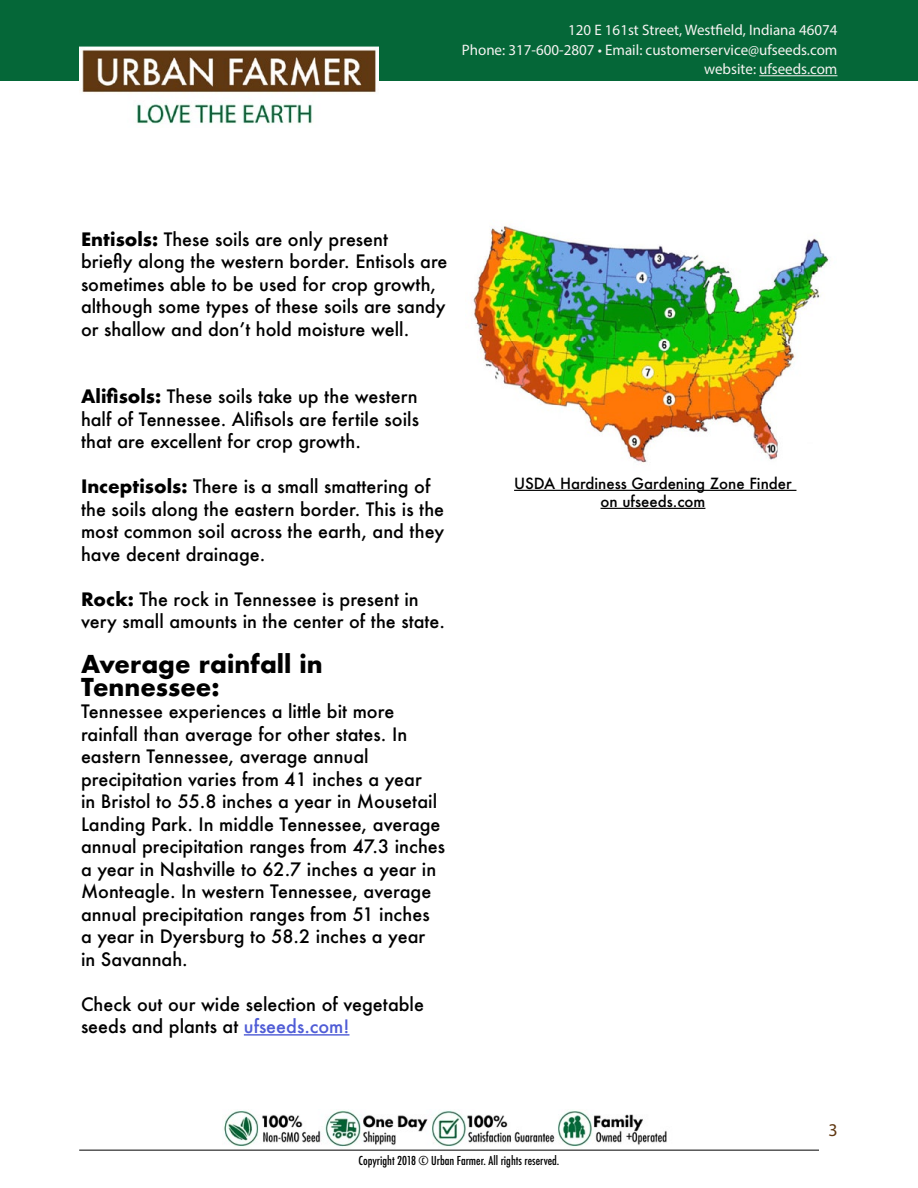
<style>
.page{position:relative;width:918px;height:1188px;background:#fff}
.page>*{position:absolute;margin:0;border:0;box-sizing:border-box;transform-origin:0 0}
.t1{font:700 24px/22.5px "Futura";color:#000}
.t2{font:500 18px/22.5px "Futura";color:#000}
.t3{font:18px "Myriad Pro";color:#603812}
.t4{font:15.15px/19.5px "Myriad Pro";color:#f5f3f1;text-align:right}
.t5{font:500 15px/18px "Futura";color:#000;text-align:center}
.t6{font:500 condensed 12px "Futura";color:#000}
.s1{font-weight:700}
.s2{color:#4f5cd6}
</style>
<div class="page">
<hr style="left:79px;top:1150px;width:740px;height:1px;background:#000">
<div style="left:0;top:0;width:918px;height:81px;background:#056738"></div>
<hr style="left:514px;top:490px;width:282px;height:1px;background:#000">
<hr style="left:601px;top:508px;width:104px;height:1px;background:#000">
<hr style="left:759px;top:75px;width:78px;height:1px;background:#f5f3f1">
<hr style="left:244px;top:1034px;width:105px;height:2px;background:#4f5cd6">
<img style="left:223px;top:1110px;width:444px;height:37px">
<img style="left:473px;top:226px;width:356px;height:237px">
<img style="left:79px;top:47px;width:299px;height:77px">
<p class="t4" style="left:462px;top:20px;width:377px">120 E 161st Street, Westfield, Indiana 46074<br>Phone: 317-600-2807 • Email: customerservice@ufseeds.com website: ufseeds.com</p>
<p class="t2" style="left:81px;top:227px;width:368px"><span class="s1">Entisols:</span> These soils are only present<br>briefly along the western border. Entisols are sometimes able to be used for crop growth, although some types of these soils are sandy or shallow and don’t hold moisture well.</p>
<p class="t2" style="left:81px;top:385px;width:339px;text-align:justify"><span class="s1">Alifisols:</span> These soils take up the western half of Tennessee. Alifisols are fertile soils that are excellent for crop growth.</p>
<p class="t2" style="left:81px;top:475px;width:365px"><span class="s1">Inceptisols:</span> There is a small smattering of the soils along the eastern border. This is the most common soil across the earth, and they have decent drainage.</p>
<p class="t2" style="left:81px;top:587px;width:366px"><span class="s1">Rock:</span> The rock in Tennessee is present in very small amounts in the center of the state.</p>
<h1 class="t1" style="left:81px;top:653px;width:243px">Average rainfall in<br>Tennessee:</h1>
<p class="t2" style="left:81px;top:700px;width:366px">Tennessee experiences a little bit more rainfall than average for other states. In eastern Tennessee, average annual precipitation varies from 41 inches a year<br>in Bristol to 55.8 inches a year in Mousetail Landing Park. In middle Tennessee, average annual precipitation ranges from 47.3 inches a year in Nashville to 62.7 inches a year in Monteagle. In western Tennessee, average annual precipitation ranges from 51 inches<br>a year in Dyersburg to 58.2 inches a year<br>in Savannah.</p>
<p class="t2" style="left:81px;top:992px;width:345px">Check out our wide selection of vegetable seeds and plants at <span class="s2">ufseeds.com!</span></p>
<p class="t5" style="left:514px;top:474px;width:279px">USDA Hardiness Gardening Zone Finder on ufseeds.com</p>
<p class="t3" style="left:828px;top:1119px;width:11px">3</p>
<p class="t6" style="left:359px;top:1153px;width:202px">Copyright 2018 © Urban Farmer. All rights reserved.</p>
</div>
